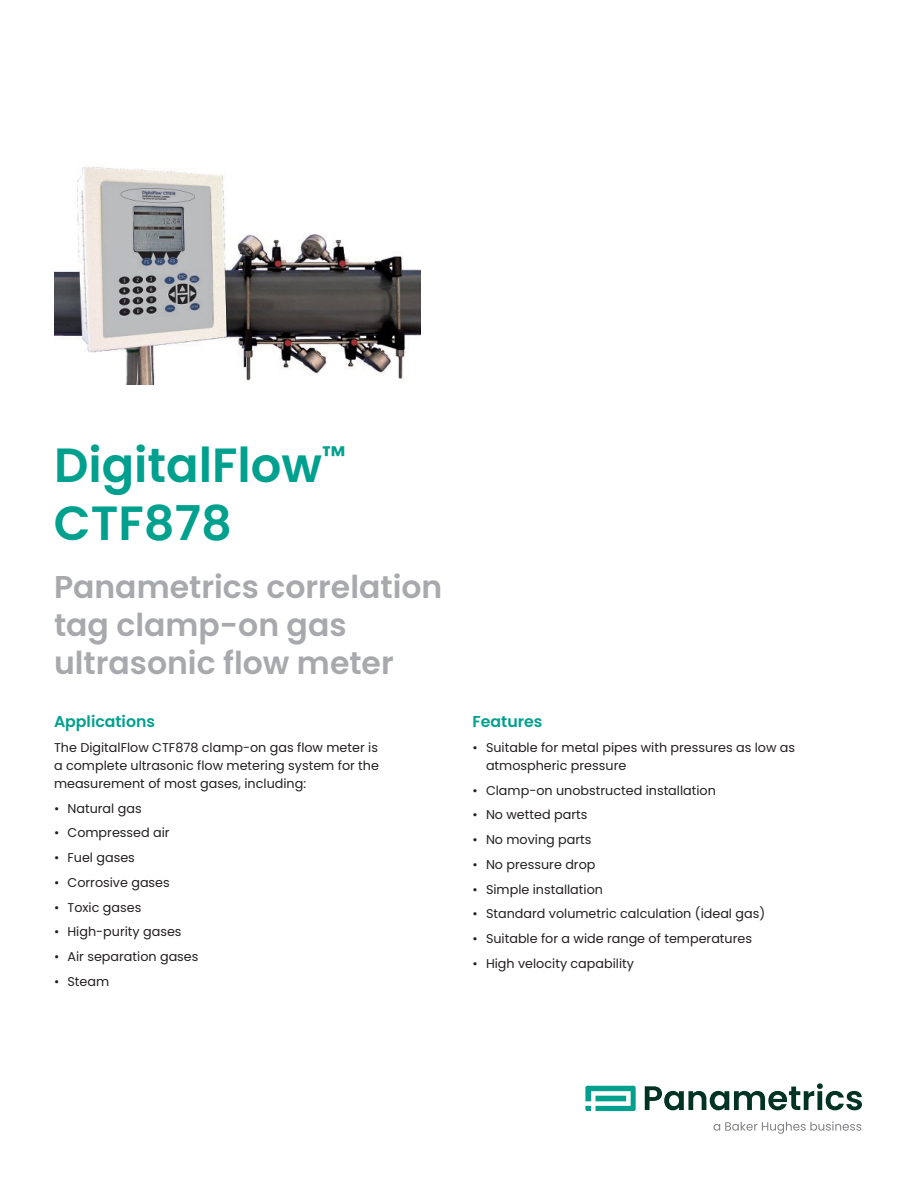
<style>
.page{position:relative;width:918px;height:1188px;background:#fff}
.page>*{position:absolute;margin:0;border:0;box-sizing:border-box;transform-origin:0 0}
._32pt-headline{font:600 48px/57.6px "Poppins";color:#00a08f}
._21pt-subhead{font:600 31.5px/37.8px "Poppins";color:#a8a9ad}
._10_5pt-body_subhead{font:600 15.75px "Poppins";color:#00a08f}
._8_5pt-bullet{font:12.75px/18px "Poppins";color:#231f20;text-align:justify}
</style>
<div class="page">
<img style="left:54px;top:166px;width:366px;height:218px">
<svg style="left:585px;top:1086px;width:51px;height:25px"></svg>
<svg style="left:645px;top:1083px;width:217px;height:27px"></svg>
<svg style="left:714px;top:1121px;width:147px;height:13px"></svg>
<p class="_32pt-headline" style="left:54px;top:437px;width:293px">DigitalFlow<sup>™<br></sup>CTF878</p>
<p class="_21pt-subhead" style="left:54px;top:568px;width:390px">Panametrics correlation tag clamp-on gas ultrasonic flow meter</p>
<p class="_10_5pt-body_subhead" style="left:54px;top:713px;width:103px">Applications</p>
<p class="_8_5pt-bullet" style="left:54px;top:739px;width:327px">The DigitalFlow CTF878 clamp-on gas flow meter is a complete ultrasonic flow metering system for the measurement of most gases, including:</p>
<p class="_8_5pt-bullet" style="left:54px;top:799px;width:89px">• Natural gas</p>
<p class="_8_5pt-bullet" style="left:54px;top:824px;width:117px">• Compressed air</p>
<p class="_8_5pt-bullet" style="left:54px;top:849px;width:82px">• Fuel gases</p>
<p class="_8_5pt-bullet" style="left:54px;top:874px;width:117px">• Corrosive gases</p>
<p class="_8_5pt-bullet" style="left:54px;top:898px;width:89px">• Toxic gases</p>
<p class="_8_5pt-bullet" style="left:54px;top:923px;width:129px">• High-purity gases</p>
<p class="_8_5pt-bullet" style="left:54px;top:948px;width:146px">• Air separation gases</p>
<p class="_8_5pt-bullet" style="left:54px;top:973px;width:57px">• Steam</p>
<p class="_10_5pt-body_subhead" style="left:472px;top:713px;width:71px">Features</p>
<p class="_8_5pt-bullet" style="left:486px;top:739px;width:311px;text-indent:-14px">• Suitable for metal pipes with pressures as low as atmospheric pressure</p>
<p class="_8_5pt-bullet" style="left:472px;top:781px;width:245px">• Clamp-on unobstructed installation</p>
<p class="_8_5pt-bullet" style="left:472px;top:806px;width:116px">• No wetted parts</p>
<p class="_8_5pt-bullet" style="left:472px;top:831px;width:121px">• No moving parts</p>
<p class="_8_5pt-bullet" style="left:472px;top:856px;width:124px">• No pressure drop</p>
<p class="_8_5pt-bullet" style="left:472px;top:880px;width:132px">• Simple installation</p>
<p class="_8_5pt-bullet" style="left:472px;top:905px;width:294px">• Standard volumetric calculation (ideal gas)</p>
<p class="_8_5pt-bullet" style="left:472px;top:930px;width:281px">• Suitable for a wide range of temperatures</p>
<p class="_8_5pt-bullet" style="left:472px;top:955px;width:163px">• High velocity capability</p>
</div>
